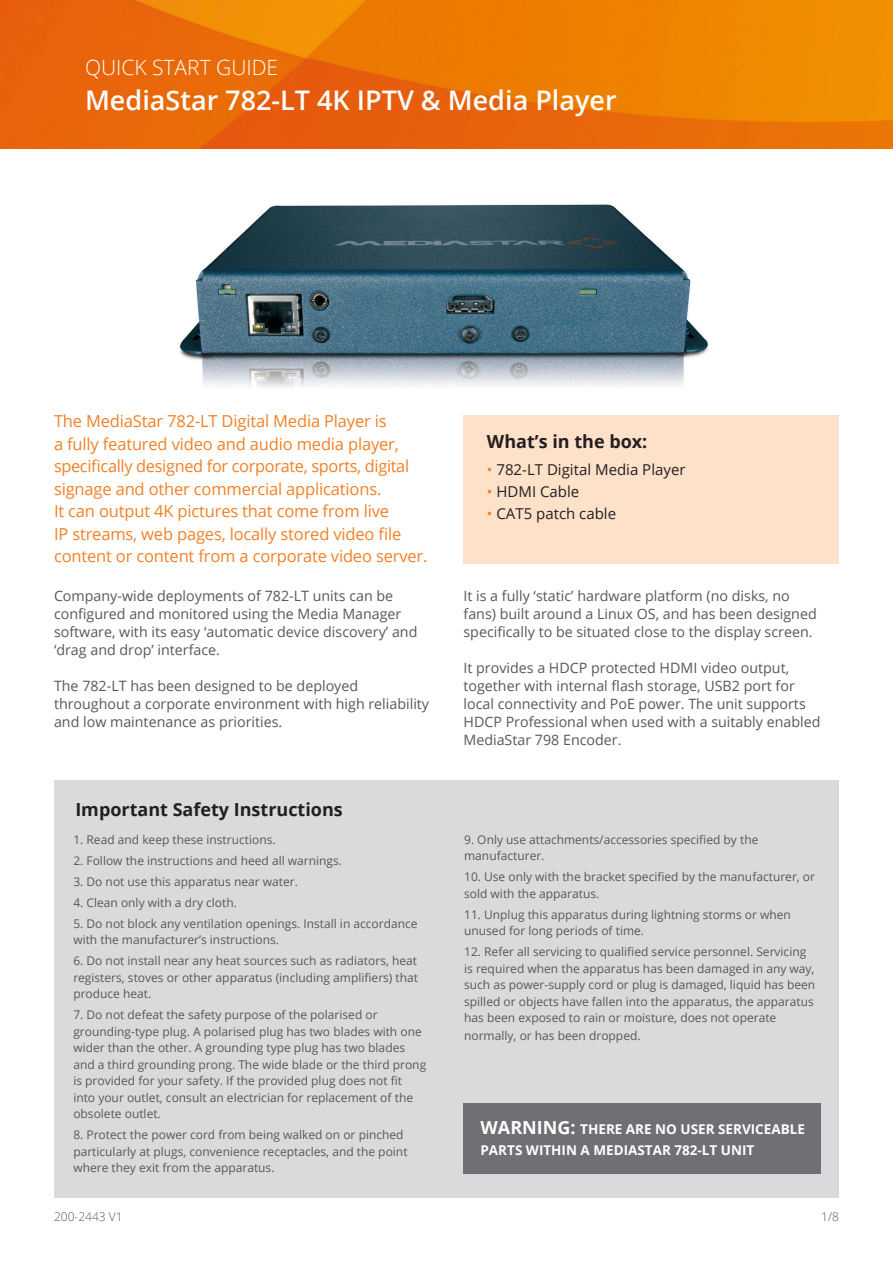
<style>
.page{position:relative;width:893px;height:1263px;background:#fff}
.page>*{position:absolute;margin:0;border:0;box-sizing:border-box;transform-origin:0 0}
.t1{font:600 27px "Open Sans";color:#fff}
.t2{font:300 21px "Open Sans";color:#fff}
.t3{font:700 18px "Open Sans";color:#231f20}
.t4{font:16.5px/22.5px "Open Sans";letter-spacing:-.01em;color:#f48026}
.t5{font:15px "Open Sans";color:#231f20}
.t6{font:14.25px/18px "Open Sans";color:#57585a}
.t7{font:700 13.5px/21px "Open Sans";color:#fff}
.t8{font:12px/16.5px "Open Sans";color:#57585a}
.t9{font:300 12px "Open Sans";color:#57585a}
.s1{color:#f48026}
.s2{font-size:18px}
</style>
<div class="page">
<img style="left:180px;top:204px;width:529px;height:183px">
<div style="left:463px;top:415px;width:376px;height:148px;background:#fee1c9"></div>
<img style="left:0;top:0;width:893px;height:149px">
<div style="left:54px;top:780px;width:785px;height:418px;background:#d9dadc"></div>
<div style="left:463px;top:1103px;width:358px;height:71px;background:#6f7073"></div>
<p class="t2" style="left:85px;top:53px;width:195px">QUICK START GUIDE</p>
<p class="t1" style="left:85px;top:82px;width:533px">MediaStar 782-LT 4K IPTV &amp; Media Player</p>
<p class="t4" style="left:54px;top:410px;width:375px">The MediaStar 782-LT Digital Media Player is<br>a fully featured video and audio media player, specifically designed for corporate, sports, digital signage and other commercial applications.<br>It can output 4K pictures that come from live<br>IP streams, web pages, locally stored video file content or content from a corporate video server.</p>
<p class="t6" style="left:54px;top:586px;width:365px">Company-wide deployments of 782-LT units can be configured and monitored using the Media Manager software, with its easy ‘automatic device discovery’ and ‘drag and drop’ interface.</p>
<p class="t6" style="left:54px;top:676px;width:377px">The 782-LT has been designed to be deployed throughout a corporate environment with high reliability and low maintenance as priorities.</p>
<p class="t3" style="left:75px;top:797px;width:269px">Important Safety Instructions</p>
<p class="t8" style="left:73px;top:831px;width:204px">1. Read and keep these instructions.</p>
<p class="t8" style="left:73px;top:852px;width:270px">2. Follow the instructions and heed all warnings.</p>
<p class="t8" style="left:73px;top:873px;width:226px">3. Do not use this apparatus near water.</p>
<p class="t8" style="left:73px;top:894px;width:165px">4. Clean only with a dry cloth.</p>
<p class="t8" style="left:73px;top:915px;width:346px">5. Do not block any ventilation openings. Install in accordance with the manufacturer’s instructions.</p>
<p class="t8" style="left:73px;top:952px;width:346px;text-align:justify">6. Do not install near any heat sources such as radiators, heat registers, stoves or other apparatus (including amplifiers) that produce heat.</p>
<p class="t8" style="left:73px;top:1006px;width:354px">7. Do not defeat the safety purpose of the polarised or grounding-type plug. A polarised plug has two blades with one wider than the other. A grounding type plug has two blades and a third grounding prong. The wide blade or the third prong is provided for your safety. If the provided plug does not fit into your outlet, consult an electrician for replacement of the obsolete outlet.</p>
<p class="t8" style="left:73px;top:1126px;width:336px">8. Protect the power cord from being walked on or pinched particularly at plugs, convenience receptacles, and the point where they exit from the apparatus.</p>
<p class="t9" style="left:54px;top:1208px;width:70px">200-2443 V1</p>
<p class="t3" style="left:487px;top:429px;width:162px">What’s in the box:</p>
<p class="t5" style="left:487px;top:459px;width:200px"><span class="s1">•</span> 782-LT Digital Media Player</p>
<p class="t5" style="left:487px;top:481px;width:94px"><span class="s1">•</span> HDMI Cable</p>
<p class="t5" style="left:487px;top:503px;width:131px"><span class="s1">•</span> CAT5 patch cable</p>
<p class="t6" style="left:463px;top:586px;width:355px">It is a fully ‘static’ hardware platform (no disks, no fans) built around a Linux OS, and has been designed specifically to be situated close to the display screen.</p>
<p class="t6" style="left:463px;top:658px;width:358px">It provides a HDCP protected HDMI video output, together with internal flash storage, USB2 port for local connectivity and PoE power. The unit supports HDCP Professional when used with a suitably enabled MediaStar 798 Encoder.</p>
<p class="t8" style="left:464px;top:831px;width:296px">9. Only use attachments/accessories specified by the manufacturer.</p>
<p class="t8" style="left:464px;top:868px;width:352px">10. Use only with the bracket specified by the manufacturer, or sold with the apparatus.</p>
<p class="t8" style="left:464px;top:906px;width:328px">11. Unplug this apparatus during lightning storms or when unused for long periods of time.</p>
<p class="t8" style="left:464px;top:943px;width:353px">12. Refer all servicing to qualified service personnel. Servicing is required when the apparatus has been damaged in any way, such as power-supply cord or plug is damaged, liquid has been spilled or objects have fallen into the apparatus, the apparatus has been exposed to rain or moisture, does not operate</p>
<p class="t8" style="left:464px;top:1027px;width:178px">normally, or has been dropped.</p>
<p class="t7" style="left:480px;top:1118px;width:326px"><span class="s2">WARNING:</span> THERE ARE NO USER SERVICEABLE<br>PARTS WITHIN A MEDIASTAR 782-LT UNIT</p>
<p class="t9" style="left:821px;top:1208px;width:19px">1/8</p>
</div>
